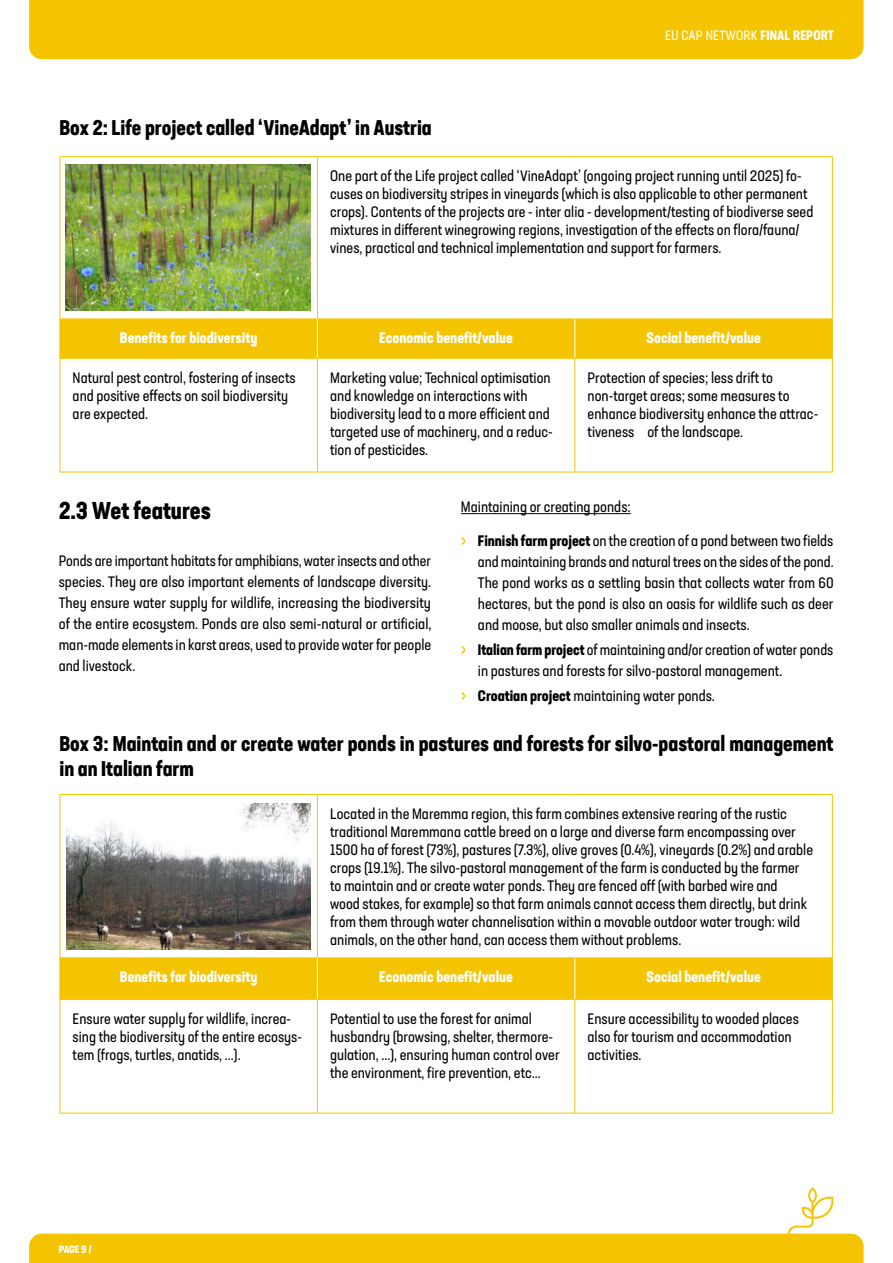
<style>
.page{position:relative;width:893px;height:1263px;background:#fff}
.page>*{position:absolute;margin:0;border:0;box-sizing:border-box;transform-origin:0 0}
.t1{font:700 condensed 24px "Neusa Next Std";color:#000}
.t2{font:700 condensed 21px/25.2px "Neusa Next Std";color:#000}
.t3{font:condensed 15px/18px "Neusa Next Std";color:#000}
.t4{font:700 condensed 15px "Neusa Next Std";color:#fff}
.t5{font:condensed 13.5px "Neusa Next Std";letter-spacing:.01em;color:#fff}
.t6{font:700 condensed 10.5px "Neusa Next Std";color:#fff}
.s1{font-weight:700}
.s2{font-size:19.5px;color:#f5c400}
</style>
<div class="page">
<div style="left:29px;top:0;width:835px;height:59px;background:#f5c400"></div>
<svg style="left:29px;top:1187px;width:835px;height:76px"></svg>
<div style="left:61px;top:320px;width:771px;height:38px;background:#f5c400"></div>
<hr style="left:60px;top:156px;width:257px;height:1px;background:#f5c400">
<hr style="left:60px;top:157px;width:1px;height:162px;background:#f5c400">
<hr style="left:317px;top:156px;width:258px;height:1px;background:#f5c400">
<hr style="left:317px;top:157px;width:1px;height:162px;background:#f5c400">
<hr style="left:575px;top:156px;width:258px;height:1px;background:#f5c400">
<hr style="left:832px;top:157px;width:1px;height:162px;background:#f5c400">
<hr style="left:60px;top:319px;width:257px;height:1px;background:#f5c400">
<hr style="left:60px;top:319px;width:1px;height:39px;background:#f5c400">
<hr style="left:317px;top:319px;width:258px;height:1px;background:#f5c400">
<hr style="left:575px;top:319px;width:258px;height:1px;background:#f5c400">
<hr style="left:832px;top:319px;width:1px;height:39px;background:#f5c400">
<hr style="left:60px;top:358px;width:257px;height:1px;background:#f5c400">
<hr style="left:60px;top:359px;width:1px;height:113px;background:#f5c400">
<hr style="left:317px;top:358px;width:258px;height:1px;background:#f5c400">
<hr style="left:317px;top:359px;width:1px;height:113px;background:#f5c400">
<hr style="left:575px;top:358px;width:258px;height:1px;background:#f5c400">
<hr style="left:574px;top:359px;width:1px;height:113px;background:#f5c400">
<hr style="left:832px;top:359px;width:1px;height:113px;background:#f5c400">
<hr style="left:60px;top:472px;width:257px;height:1px;background:#f5c400">
<hr style="left:317px;top:472px;width:258px;height:1px;background:#f5c400">
<hr style="left:575px;top:472px;width:258px;height:1px;background:#f5c400">
<hr style="left:317px;top:319px;width:1px;height:39px;background:#fff">
<hr style="left:574px;top:319px;width:1px;height:39px;background:#fff">
<img style="left:66px;top:165px;width:244px;height:145px">
<hr style="left:461px;top:513px;width:170px;height:1px;background:#000">
<div style="left:61px;top:958px;width:771px;height:41px;background:#f5c400"></div>
<hr style="left:60px;top:794px;width:257px;height:1px;background:#f5c400">
<hr style="left:60px;top:795px;width:1px;height:162px;background:#f5c400">
<hr style="left:317px;top:794px;width:258px;height:1px;background:#f5c400">
<hr style="left:317px;top:795px;width:1px;height:162px;background:#f5c400">
<hr style="left:575px;top:794px;width:258px;height:1px;background:#f5c400">
<hr style="left:832px;top:795px;width:1px;height:162px;background:#f5c400">
<hr style="left:60px;top:957px;width:257px;height:1px;background:#f5c400">
<hr style="left:60px;top:958px;width:1px;height:41px;background:#f5c400">
<hr style="left:317px;top:957px;width:258px;height:1px;background:#f5c400">
<hr style="left:575px;top:957px;width:258px;height:1px;background:#f5c400">
<hr style="left:832px;top:958px;width:1px;height:41px;background:#f5c400">
<hr style="left:60px;top:999px;width:257px;height:1px;background:#f5c400">
<hr style="left:60px;top:1000px;width:1px;height:113px;background:#f5c400">
<hr style="left:317px;top:999px;width:258px;height:1px;background:#f5c400">
<hr style="left:317px;top:1000px;width:1px;height:113px;background:#f5c400">
<hr style="left:575px;top:999px;width:258px;height:1px;background:#f5c400">
<hr style="left:574px;top:1000px;width:1px;height:113px;background:#f5c400">
<hr style="left:832px;top:1000px;width:1px;height:113px;background:#f5c400">
<hr style="left:60px;top:1113px;width:257px;height:1px;background:#f5c400">
<hr style="left:317px;top:1113px;width:258px;height:1px;background:#f5c400">
<hr style="left:575px;top:1113px;width:258px;height:1px;background:#f5c400">
<hr style="left:317px;top:958px;width:1px;height:41px;background:#fff">
<hr style="left:574px;top:958px;width:1px;height:41px;background:#fff">
<img style="left:67px;top:804px;width:243px;height:145px">
<p class="t5" style="left:665px;top:27px;width:170px">EU CAP NETWORK <span class="s1">FINAL REPORT</span></p>
<h2 class="t2" style="left:60px;top:114px;width:374px">Box 2: Life project called ‘VineAdapt’ in Austria</h2>
<p class="t3" style="left:330px;top:166px;width:485px">One part of the Life project called ‘VineAdapt’ (ongoing project running until 2025) fo&shy;cuses on biodiversity stripes in vineyards (which is also applicable to other permanent crops). Contents of the projects are - inter alia - development/testing of biodiverse seed mixtures in different winegrowing regions, investigation of the effects on flora/fauna/ vines, practical and technical implementation and support for farmers.</p>
<p class="t4" style="left:120px;top:328px;width:139px">Benefits for biodiversity</p>
<p class="t4" style="left:379px;top:328px;width:135px">Economic benefit/value</p>
<p class="t4" style="left:646px;top:328px;width:116px">Social benefit/value</p>
<p class="t3" style="left:73px;top:368px;width:224px">Natural pest control, fostering of insects and positive effects on soil biodiversity are expected.</p>
<p class="t3" style="left:330px;top:368px;width:224px">Marketing value; Technical optimisation and knowledge on interactions with biodiversity lead to a more efficient and targeted use of machinery, and a reduc&shy;tion of pesticides.</p>
<p class="t3" style="left:588px;top:368px;width:232px">Protection of species; less drift to non-target areas; some measures to enhance biodiversity enhance the attrac&shy;tiveness of the landscape.</p>
<h1 class="t1" style="left:59px;top:495px;width:154px">2.3 Wet features</h1>
<p class="t3" style="left:59px;top:550px;width:374px;line-height:21px;text-align:justify">Ponds are important habitats for amphibians, water insects and other species. They are also important elements of landscape diversity.<br>They ensure water supply for wildlife, increasing the biodiversity of the entire ecosystem. Ponds are also semi-natural or artificial, man-made elements in karst areas, used to provide water for people and livestock.</p>
<p class="t3" style="left:461px;top:498px;width:171px">Maintaining or creating ponds:</p>
<p class="t3" style="left:478px;top:530px;width:357px;line-height:21px;text-align:justify;text-indent:-17px"><span class="s2">›</span> <span class="s1">Finnish farm project</span> on the creation of a pond between two fields and maintaining brands and natural trees on the sides of the pond.<br>The pond works as a settling basin that collects water from 60 hectares, but the pond is also an oasis for wildlife such as deer and moose, but also smaller animals and insects.</p>
<p class="t3" style="left:478px;top:639px;width:357px;line-height:21px;text-indent:-17px"><span class="s2">›</span> <span class="s1">Italian farm project</span> of maintaining and/or creation of water ponds in pastures and forests for silvo-pastoral management.</p>
<p class="t3" style="left:461px;top:687px;width:255px"><span class="s2">›</span> <span class="s1">Croatian project</span> maintaining water ponds.</p>
<h2 class="t2" style="left:60px;top:731px;width:775px">Box 3: Maintain and or create water ponds in pastures and forests for silvo-pastoral management in an Italian farm</h2>
<p class="t3" style="left:330px;top:804px;width:484px">Located in the Maremma region, this farm combines extensive rearing of the rustic traditional Maremmana cattle breed on a large and diverse farm encompassing over 1500 ha of forest (73%), pastures (7.3%), olive groves (0.4%), vineyards (0.2%) and arable crops (19.1%). The silvo-pastoral management of the farm is conducted by the farmer to maintain and or create water ponds. They are fenced off (with barbed wire and<br>wood stakes, for example) so that farm animals cannot access them directly, but drink from them through water channelisation within a movable outdoor water trough: wild animals, on the other hand, can access them without problems.</p>
<p class="t4" style="left:120px;top:967px;width:139px">Benefits for biodiversity</p>
<p class="t4" style="left:379px;top:967px;width:135px">Economic benefit/value</p>
<p class="t4" style="left:646px;top:967px;width:116px">Social benefit/value</p>
<p class="t3" style="left:73px;top:1009px;width:231px">Ensure water supply for wildlife, increa&shy;sing the biodiversity of the entire ecosys&shy;tem (frogs, turtles, anatids, ...).</p>
<p class="t3" style="left:330px;top:1009px;width:231px">Potential to use the forest for animal husbandry (browsing, shelter, thermore&shy;gulation, ...), ensuring human control over the environment, fire prevention, etc...</p>
<p class="t3" style="left:588px;top:1009px;width:213px">Ensure accessibility to wooded places also for tourism and accommodation activities.</p>
<p class="t6" style="left:59px;top:1242px;width:35px">PAGE 9 /</p>
</div>
